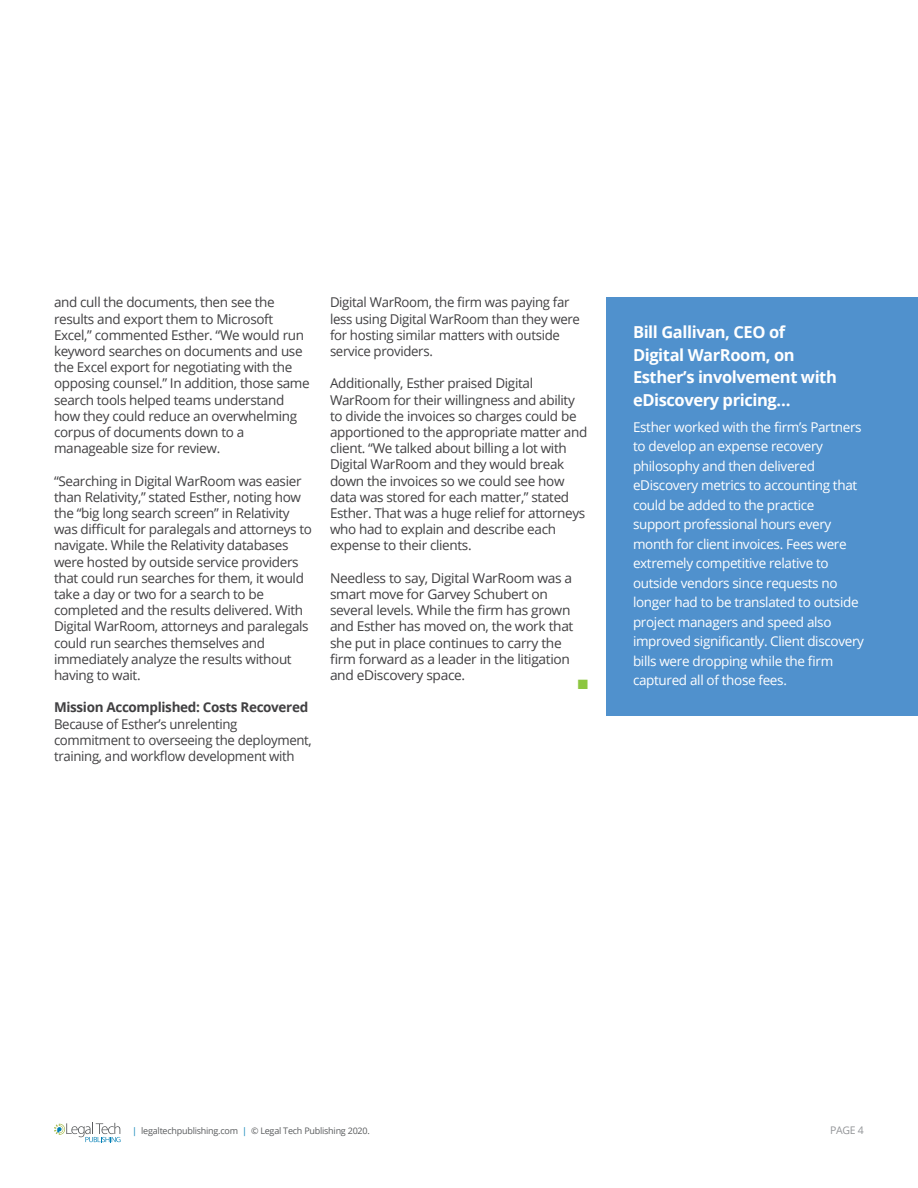
<style>
.page{position:relative;width:918px;height:1188px;background:#fff}
.page>*{position:absolute;margin:0;border:0;box-sizing:border-box;transform-origin:0 0}
.t1{font:700 16.5px/22.5px "Open Sans";letter-spacing:-.025em;color:#fff}
.t2{font:13.5px/16.2px "Open Sans";letter-spacing:-.025em;color:#414042}
.t3{font:13.5px/19.5px "Open Sans";letter-spacing:-.025em;color:#fff}
.t4{font:700 13.5px "Open Sans";letter-spacing:-.025em;color:#414042}
.t5{font:13.5px "Zapf Dingbats ITC";color:#8dc640}
.t6{font:10.5px "Open Sans";color:#939598}
.t7{font:9px "Open Sans";letter-spacing:-.025em;color:#595b5d}
.s1{color:#0480b6}
</style>
<div class="page">
<svg style="left:54px;top:1123px;width:66px;height:19px"></svg>
<div style="left:606px;top:297px;width:312px;height:419px;background:#5091cd"></div>
<p class="t2" style="left:54px;top:294px;width:257px">and cull the documents, then see the results and export them to Microsoft Excel,” commented Esther. “We would run keyword searches on documents and use the Excel export for negotiating with the opposing counsel.” In addition, those same search tools helped teams understand how they could reduce an overwhelming corpus of documents down to a manageable size for review.</p>
<p class="t2" style="left:54px;top:472px;width:260px">“Searching in Digital WarRoom was easier than Relativity,” stated Esther, noting how the “big long search screen” in Relativity was difficult for paralegals and attorneys to navigate. While the Relativity databases were hosted by outside service providers that could run searches for them, it would take a day or two for a search to be completed and the results delivered. With Digital WarRoom, attorneys and paralegals could run searches themselves and immediately analyze the results without having to wait.</p>
<p class="t4" style="left:54px;top:698px;width:256px">Mission Accomplished: Costs Recovered</p>
<p class="t2" style="left:54px;top:715px;width:259px">Because of Esther’s unrelenting commitment to overseeing the deployment, training, and workflow development with</p>
<p class="t2" style="left:330px;top:294px;width:252px">Digital WarRoom, the firm was paying far less using Digital WarRoom than they were for hosting similar matters with outside service providers.</p>
<p class="t2" style="left:330px;top:375px;width:259px">Additionally, Esther praised Digital WarRoom for their willingness and ability to divide the invoices so charges could be apportioned to the appropriate matter and client. “We talked about billing a lot with Digital WarRoom and they would break down the invoices so we could see how data was stored for each matter,” stated Esther. That was a huge relief for attorneys who had to explain and describe each expense to their clients.</p>
<p class="t2" style="left:330px;top:569px;width:245px">Needless to say, Digital WarRoom was a smart move for Garvey Schubert on several levels. While the firm has grown and Esther has moved on, the work that she put in place continues to carry the firm forward as a leader in the litigation and eDiscovery space.</p>
<p class="t5" style="left:578px;top:678px;width:12px">■</p>
<p class="t1" style="left:633px;top:320px;width:205px">Bill Gallivan, CEO of<br>Digital WarRoom, on<br>Esther’s involvement with eDiscovery pricing…</p>
<p class="t3" style="left:633px;top:417px;width:233px">Esther worked with the firm’s Partners to develop an expense recovery philosophy and then delivered eDiscovery metrics to accounting that could be added to the practice support professional hours every month for client invoices. Fees were extremely competitive relative to outside vendors since requests no longer had to be translated to outside project managers and speed also improved significantly. Client discovery bills were dropping while the firm captured all of those fees.</p>
<p class="t7" style="left:132px;top:1125px;width:239px"><span class="s1">|</span> legaltechpublishing.com <span class="s1">|</span> © Legal Tech Publishing 2020.</p>
<p class="t6" style="left:830px;top:1123px;width:35px">PAGE 4</p>
</div>
